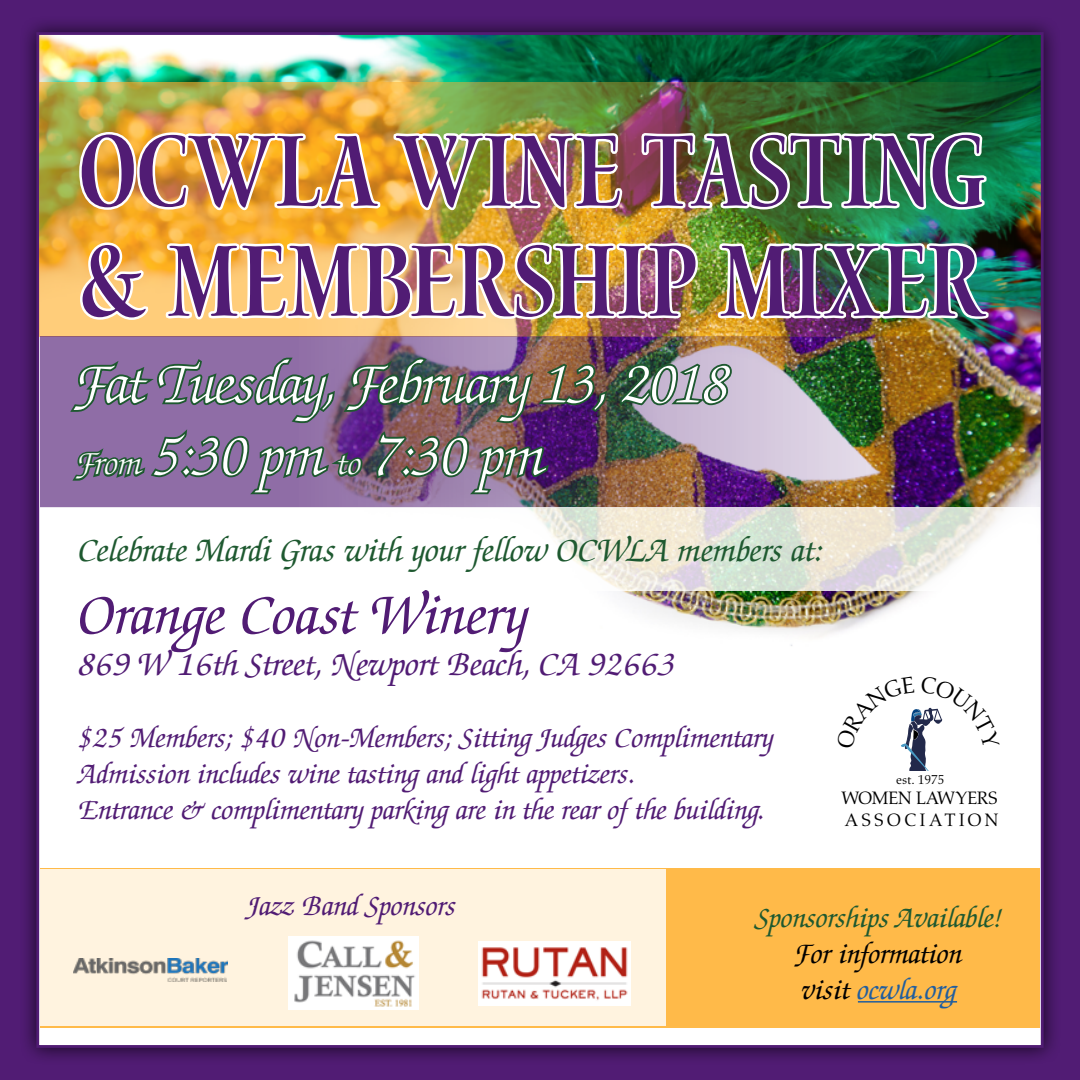
<style>
.page{position:relative;width:1080px;height:1080px;background:#511c74}
.page>*{position:absolute;margin:0;border:0;box-sizing:border-box;transform-origin:0 0}
.t1{font:600 condensed 115px/110px "Waters Titling Pro";letter-spacing:.01em;color:#511c74}
.t2{font:italic 300 60px/72px "Zapf Chancery Std";color:#fff}
.t3{font:italic 60px "Zapf Chancery Std";color:#511c74}
.t4{font:italic 35px "Zapf Chancery Std";color:#1e5930}
.t5{font:italic 35px "Zapf Chancery Std";color:#511c74}
.t6{font:italic 30px/36px "Zapf Chancery Std";color:#511c74}
.t7{font:italic 30px/36px "Zapf Chancery Std";color:#000}
.t8{font:italic 30px "Zapf Chancery Std";color:#1e5930}
.t9{font:18.25px/22px "Aldus LT Std";letter-spacing:.05em;color:#000}
.t10{font:13.25px "Aldus LT Std";color:#000}
.s1{font-size:35px}
.s2{color:#215e9e}
</style>
<div class="page">
<div style="left:18px;top:14px;width:1043px;height:1051px;background:#000;opacity:.75"></div>
<div style="left:38px;top:34px;width:1004px;height:1012px;background:#fff"></div>
<img style="left:40px;top:36px;width:1000px;height:610px">
<img style="left:39px;top:82px;width:1005px;height:254px">
<img style="left:40px;top:336px;width:1001px;height:172px">
<svg style="left:40px;top:508px;width:1000px;height:83px"></svg>
<div style="left:40px;top:868px;width:1000px;height:160px;background:#ffba49"></div>
<div style="left:40px;top:870px;width:626px;height:156px;background:#fff3df"></div>
<img style="left:77px;top:59px;width:914px;height:290px">
<svg style="left:617px;top:362px;width:117px;height:46px;background:#677e74"></svg>
<img style="left:68px;top:356px;width:541px;height:142px">
<hr style="left:858px;top:1001px;width:99px;height:2px;background:#215e9e">
<img style="left:73px;top:959px;width:154px;height:23px">
<img style="left:288px;top:937px;width:131px;height:72px">
<img style="left:478px;top:941px;width:152px;height:64px">
<svg style="left:901px;top:707px;width:42px;height:64px"></svg>
<h1 class="t1" style="left:79px;top:120px;width:909px">OCWLA WINE TASTING &amp; MEMBERSHIP MIXER</h1>
<h2 class="t2" style="left:79px;top:351px;width:653px">Fat Tuesday, February 13, 2018<br><span class="s1">From</span> 5:30 pm <span class="s1">to</span> 7:30 pm</h2>
<p class="t4" style="left:79px;top:532px;width:746px">Celebrate Mardi Gras with your fellow OCWLA members at:</p>
<h2 class="t3" style="left:79px;top:584px;width:452px">Orange Coast Winery</h2>
<p class="t5" style="left:79px;top:646px;width:599px">869 W 16th Street, Newport Beach, CA 92663</p>
<p class="t6" style="left:79px;top:722px;width:697px">$25 Members; $40 Non-Members; Sitting Judges Complimentary<br>Admission includes wine tasting and light appetizers.<br>Entrance &amp; complimentary parking are in the rear of the building.</p>
<p class="t10" style="left:896px;top:773px;width:50px">est. 1975</p>
<p class="t9" style="left:841px;top:787px;width:159px">WOMEN LAWYERS<br>ASSOCIATION</p>
<p class="t6" style="left:248px;top:890px;width:210px">Jazz Band Sponsors</p>
<p class="t8" style="left:756px;top:902px;width:248px">Sponsorships Available!</p>
<p class="t7" style="left:797px;top:937px;width:167px">For information visit <span class="s2">ocwla.org</span></p>
</div>
